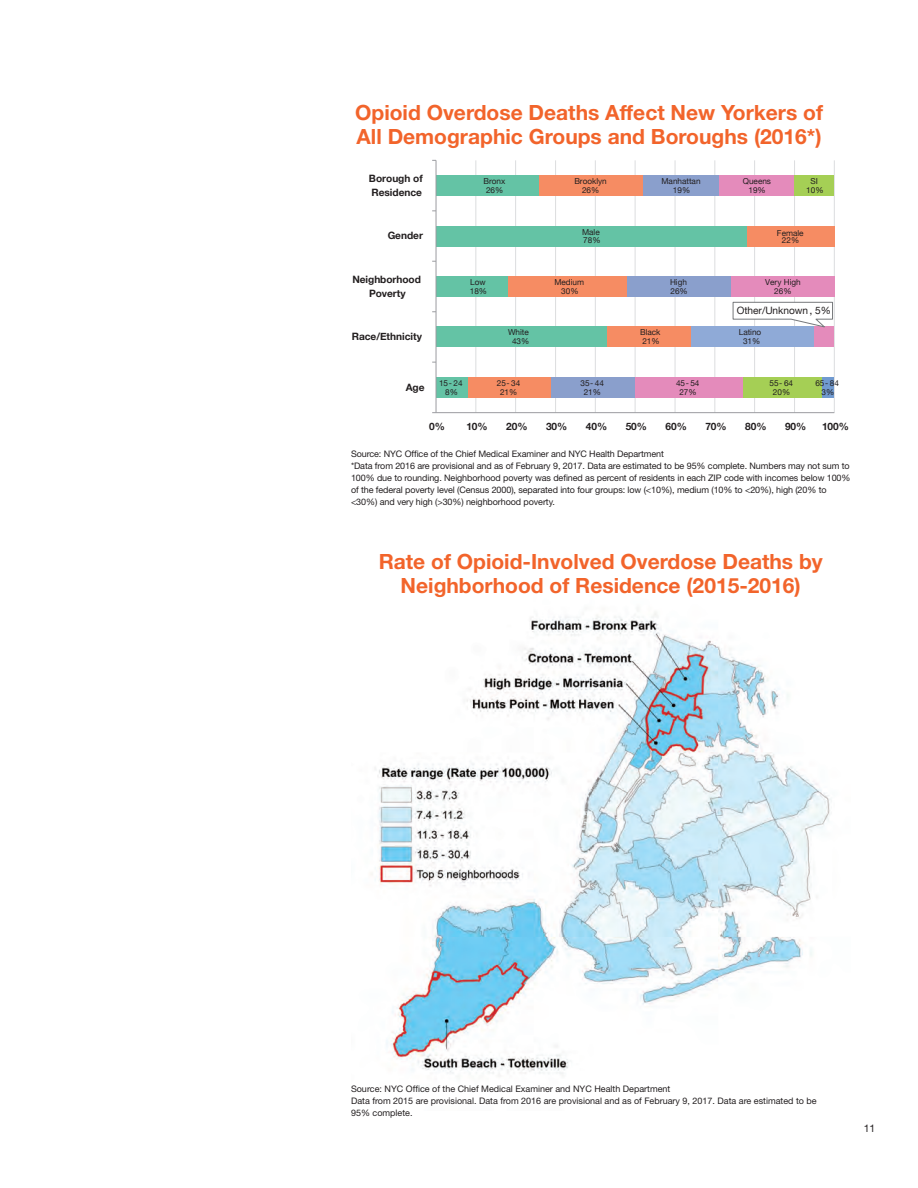
<style>
.page{position:relative;width:918px;height:1188px;background:#fff}
.page>*{position:absolute;margin:0;border:0;box-sizing:border-box;transform-origin:0 0}
.t1{font:700 21px/24px "Helvetica Neue";color:#f2642b}
.t2{font:10.5px "Helvetica Neue";color:#231f20}
.t3{font:700 10.2px/14.7px "Helvetica Neue";letter-spacing:-.005em;color:#231f20;text-align:center}
.t4{font:10.2px "Helvetica Neue";color:#231f20}
.t5{font:9px/12px "Helvetica Neue";letter-spacing:-.01em;color:#231f20}
.t6{font:8.25px/8.6px "Helvetica Neue";letter-spacing:-.005em;color:#231f20;text-align:center}
.s1{font-size:10.95px}
</style>
<div class="page">
<hr style="left:475px;top:160px;width:1px;height:253px;background:#dcdddf">
<hr style="left:515px;top:160px;width:1px;height:253px;background:#dcdddf">
<hr style="left:555px;top:160px;width:1px;height:253px;background:#dcdddf">
<hr style="left:595px;top:160px;width:1px;height:253px;background:#dcdddf">
<hr style="left:635px;top:160px;width:1px;height:253px;background:#dcdddf">
<hr style="left:675px;top:160px;width:1px;height:253px;background:#dcdddf">
<hr style="left:714px;top:160px;width:1px;height:253px;background:#dcdddf">
<hr style="left:754px;top:160px;width:1px;height:253px;background:#dcdddf">
<hr style="left:794px;top:160px;width:1px;height:253px;background:#dcdddf">
<hr style="left:834px;top:160px;width:1px;height:253px;background:#dcdddf">
<div style="left:436px;top:226px;width:311px;height:20px;background:#64c3a5"></div>
<div style="left:747px;top:226px;width:87px;height:20px;background:#f68c63"></div>
<div style="left:436px;top:276px;width:72px;height:21px;background:#64c3a5"></div>
<div style="left:508px;top:276px;width:119px;height:21px;background:#f68c63"></div>
<div style="left:627px;top:276px;width:104px;height:21px;background:#8a9fcc"></div>
<div style="left:731px;top:276px;width:103px;height:21px;background:#e48bbb"></div>
<div style="left:436px;top:377px;width:32px;height:21px;background:#64c3a5"></div>
<div style="left:468px;top:377px;width:84px;height:21px;background:#f68c63"></div>
<div style="left:552px;top:377px;width:83px;height:21px;background:#8a9fcc"></div>
<div style="left:635px;top:377px;width:108px;height:21px;background:#e48bbb"></div>
<div style="left:743px;top:377px;width:79px;height:21px;background:#a5cf55"></div>
<div style="left:822px;top:377px;width:12px;height:21px;background:#709ad0"></div>
<div style="left:436px;top:327px;width:171px;height:20px;background:#64c3a5"></div>
<div style="left:607px;top:327px;width:84px;height:20px;background:#f68c63"></div>
<div style="left:691px;top:327px;width:123px;height:20px;background:#8faad7"></div>
<div style="left:814px;top:327px;width:20px;height:20px;background:#e48bbb"></div>
<div style="left:436px;top:175px;width:104px;height:21px;background:#64c3a5"></div>
<div style="left:540px;top:175px;width:103px;height:21px;background:#f68c63"></div>
<div style="left:643px;top:175px;width:76px;height:21px;background:#8a9fcc"></div>
<div style="left:719px;top:175px;width:76px;height:21px;background:#e48bbb"></div>
<div style="left:795px;top:175px;width:39px;height:21px;background:#a5cf55"></div>
<hr style="left:436px;top:412px;width:398px;height:1px;background:#9b9ca0">
<hr style="left:436px;top:160px;width:1px;height:253px;background:#9b9ca0">
<svg style="left:732px;top:301px;width:101px;height:27px"></svg>
<img style="left:371px;top:612px;width:460px;height:462px">
<h1 class="t1" style="left:355px;top:101px;width:469px">Opioid Overdose Deaths Affect New Yorkers of<br>All Demographic Groups and Boroughs (2016*)</h1>
<p class="t3" style="left:369px;top:171px;width:55px;text-align:left">Borough of<br>Residence</p>
<p class="t6" style="left:483px;top:178px;width:23px">Bronx<br>26%</p>
<p class="t6" style="left:574px;top:178px;width:34px">Brooklyn<br>26%</p>
<p class="t6" style="left:661px;top:178px;width:41px">Manhattan<br>19%</p>
<p class="t6" style="left:743px;top:178px;width:30px">Queens<br>19%</p>
<p class="t6" style="left:806px;top:178px;width:19px">SI<br>10%</p>
<p class="t3" style="left:388px;top:229px;width:37px">Gender</p>
<p class="t6" style="left:582px;top:228px;width:20px;text-align:left">Male<br>78%</p>
<p class="t6" style="left:777px;top:230px;width:28px;line-height:7.2px">Female<br>22%</p>
<p class="t3" style="left:352px;top:272px;width:70px">Neighborhood<br>Poverty</p>
<p class="t6" style="left:470px;top:278px;width:19px;text-align:left">Low<br>18%</p>
<p class="t6" style="left:554px;top:278px;width:31px">Medium<br>30%</p>
<p class="t6" style="left:670px;top:278px;width:19px;text-align:left">High<br>26%</p>
<p class="t6" style="left:765px;top:278px;width:37px">Very High<br>26%</p>
<p class="t4" style="left:737px;top:303px;width:96px">Other/Unknown<span class="s1">,</span> 5%</p>
<p class="t3" style="left:352px;top:330px;width:72px">Race/Ethnicity</p>
<p class="t6" style="left:508px;top:328px;width:23px;line-height:9px">White<br>43%</p>
<p class="t6" style="left:640px;top:328px;width:22px;line-height:9px;text-align:left">Black<br>21%</p>
<p class="t6" style="left:739px;top:328px;width:24px;line-height:9px">Latino<br>31%</p>
<p class="t3" style="left:406px;top:380px;width:20px">Age</p>
<p class="t6" style="left:439px;top:379px;width:25px;line-height:9px">15- 24<br>8%</p>
<p class="t6" style="left:497px;top:379px;width:25px;line-height:9px">25- 34<br>21%</p>
<p class="t6" style="left:580px;top:379px;width:25px;line-height:9px">35- 44<br>21%</p>
<p class="t6" style="left:676px;top:379px;width:25px;line-height:9px">45- 54<br>27%</p>
<p class="t6" style="left:770px;top:379px;width:25px;line-height:9px">55- 64<br>20%</p>
<p class="t6" style="left:815px;top:379px;width:25px;line-height:9px">65- 84<br>3%</p>
<p class="t3" style="left:429px;top:419px;width:17px">0%</p>
<p class="t3" style="left:466px;top:419px;width:23px">10%</p>
<p class="t3" style="left:506px;top:419px;width:23px">20%</p>
<p class="t3" style="left:546px;top:419px;width:23px">30%</p>
<p class="t3" style="left:586px;top:419px;width:23px">40%</p>
<p class="t3" style="left:626px;top:419px;width:23px">50%</p>
<p class="t3" style="left:666px;top:419px;width:23px">60%</p>
<p class="t3" style="left:705px;top:419px;width:23px">70%</p>
<p class="t3" style="left:745px;top:419px;width:23px">80%</p>
<p class="t3" style="left:785px;top:419px;width:23px">90%</p>
<p class="t3" style="left:822px;top:419px;width:28px">100%</p>
<p class="t5" style="left:351px;top:448px;width:501px">Source: NYC Office of the Chief Medical Examiner and NYC Health Department<br>*Data from 2016 are provisional and as of February 9, 2017. Data are estimated to be 95% complete. Numbers may not sum to 100% due to rounding. Neighborhood poverty was defined as percent of residents in each ZIP code with incomes below 100% of the federal poverty level (Census 2000), separated into four groups: low (&lt;10%), medium (10% to &lt;20%), high (20% to &lt;30%) and very high (&gt;30%) neighborhood poverty.</p>
<h1 class="t1" style="left:379px;top:550px;width:446px;text-align:center">Rate of Opioid-Involved Overdose Deaths by<br>Neighborhood of Residence (2015-2016)</h1>
<p class="t5" style="left:351px;top:1084px;width:467px">Source: NYC Office of the Chief Medical Examiner and NYC Health Department<br>Data from 2015 are provisional. Data from 2016 are provisional and as of February 9, 2017. Data are estimated to be<br>95% complete.</p>
<p class="t2" style="left:864px;top:1121px;width:13px">11</p>
</div>
